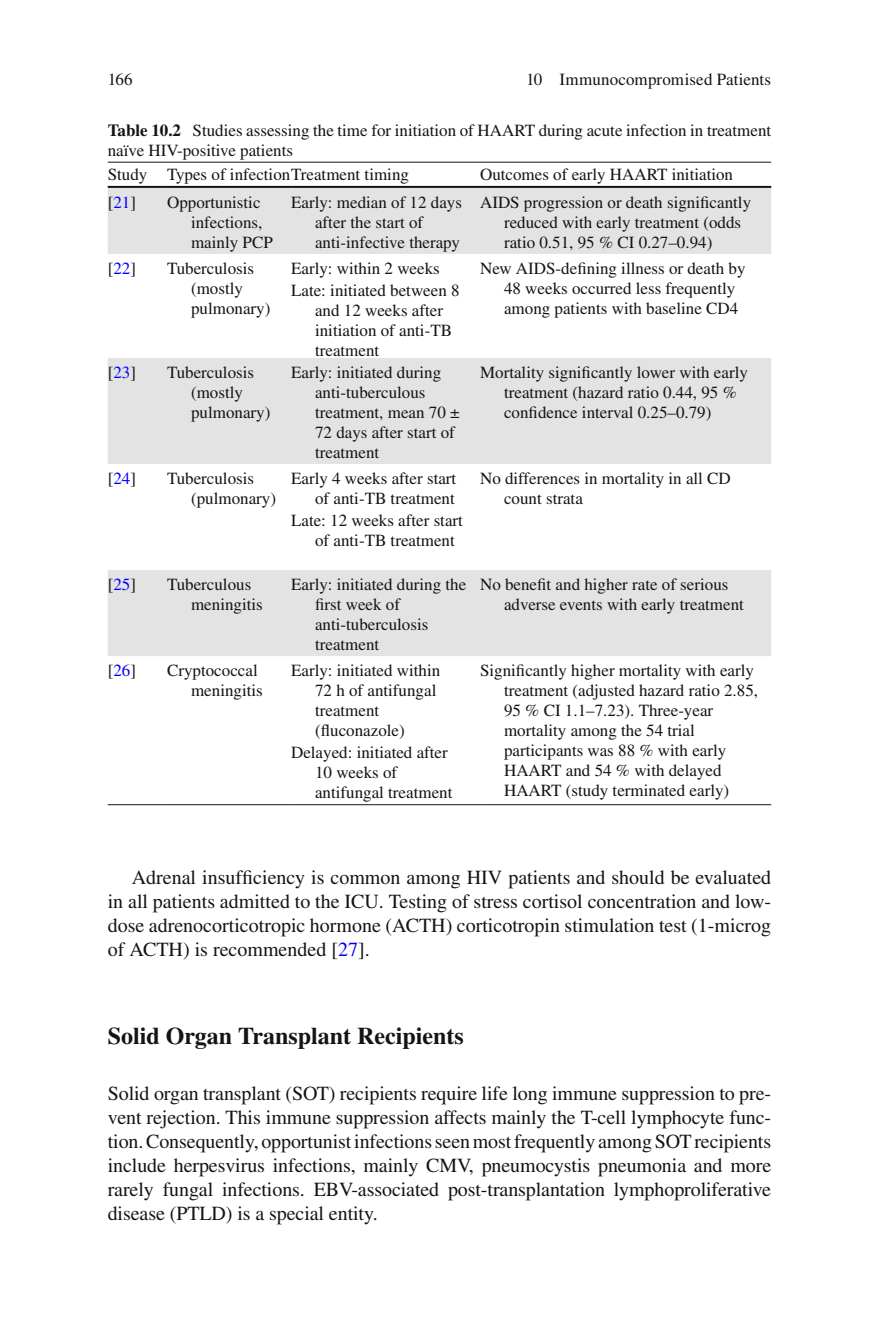
<style>
.page{position:relative;width:879px;height:1333px;background:#fff}
.page>*{position:absolute;margin:0;border:0;box-sizing:border-box;transform-origin:0 0}
.t1{font:700 24px "Times";color:#131413}
.t2{font:20px/24px "Times";letter-spacing:-.005em;color:#131413;text-align:justify}
.t3{font:17px/20px "Times";color:#131413}
.s1{font-weight:700}
.s2{color:#00f}
</style>
<div class="page">
<svg style="left:108px;top:188px;width:663px;height:468px;fill:#e3e3e3"></svg>
<hr style="left:291px;top:804px;width:189px;height:1px;background:#131413">
<hr style="left:167px;top:804px;width:124px;height:1px;background:#131413">
<hr style="left:480px;top:804px;width:291px;height:1px;background:#131413">
<hr style="left:108px;top:804px;width:59px;height:1px;background:#131413">
<hr style="left:167px;top:162px;width:124px;height:1px;background:#131413">
<hr style="left:167px;top:186px;width:124px;height:2px;background:#131413">
<hr style="left:291px;top:162px;width:189px;height:1px;background:#131413">
<hr style="left:291px;top:186px;width:189px;height:2px;background:#131413">
<hr style="left:480px;top:162px;width:291px;height:1px;background:#131413">
<hr style="left:480px;top:186px;width:291px;height:2px;background:#131413">
<hr style="left:108px;top:162px;width:59px;height:1px;background:#131413">
<hr style="left:108px;top:186px;width:59px;height:2px;background:#131413">
<p class="t3" style="left:108px;top:71px;width:26px">166</p>
<p class="t3" style="left:526px;top:71px;width:247px">10 Immunocompromised Patients</p>
<p class="t3" style="left:108px;top:121px;width:665px"><span class="s1">Table 10.2</span> Studies assessing the time for initiation of HAART during acute infection in treatment naïve HIV-positive patients</p>
<p class="t3" style="left:108px;top:166px;width:303px">Study Types of infection Treatment timing</p>
<p class="t3" style="left:480px;top:166px;width:255px">Outcomes of early HAART initiation</p>
<p class="t3" style="left:108px;top:194px;width:30px">[ <span class="s2">21</span> ]</p>
<p class="t3" style="left:191px;top:194px;width:83px;text-indent:-24px">Opportunistic infections, mainly PCP</p>
<p class="t3" style="left:315px;top:194px;width:148px;text-indent:-24px">Early: median of 12 days after the start of anti-infective therapy</p>
<p class="t3" style="left:504px;top:194px;width:249px;text-indent:-24px">AIDS progression or death signi fi cantly reduced with early treatment (odds ratio 0.51, 95 % CI 0.27–0.94)</p>
<p class="t3" style="left:108px;top:260px;width:30px">[ <span class="s2">22</span> ]</p>
<p class="t3" style="left:191px;top:260px;width:81px;text-indent:-24px">Tuberculosis (mostly pulmonary)</p>
<p class="t3" style="left:291px;top:260px;width:150px">Early: within 2 weeks</p>
<p class="t3" style="left:504px;top:260px;width:243px;text-indent:-24px">New AIDS-de fi ning illness or death by<br>48 weeks occurred less frequently among patients with baseline CD4</p>
<p class="t3" style="left:315px;top:282px;width:146px;text-indent:-24px">Late: initiated between 8 and 12 weeks after initiation of anti-TB treatment</p>
<p class="t3" style="left:108px;top:364px;width:30px">[ <span class="s2">23</span> ]</p>
<p class="t3" style="left:191px;top:364px;width:81px;text-indent:-24px">Tuberculosis (mostly pulmonary)</p>
<p class="t3" style="left:315px;top:364px;width:146px;text-indent:-24px">Early: initiated during anti-tuberculous treatment, mean 70 ±<br>72 days after start of treatment</p>
<p class="t3" style="left:504px;top:364px;width:245px;text-indent:-24px">Mortality signi fi cantly lower with early treatment (hazard ratio 0.44, 95 % con fi dence interval 0.25–0.79)</p>
<p class="t3" style="left:108px;top:470px;width:30px">[ <span class="s2">24</span> ]</p>
<p class="t3" style="left:191px;top:470px;width:86px;text-indent:-24px">Tuberculosis (pulmonary)</p>
<p class="t3" style="left:291px;top:470px;width:167px;text-align:right">Early 4 weeks after start of anti-TB treatment</p>
<p class="t3" style="left:504px;top:470px;width:228px;text-indent:-24px">No differences in mortality in all CD count strata</p>
<p class="t3" style="left:315px;top:512px;width:149px;text-indent:-24px">Late: 12 weeks after start of anti-TB treatment</p>
<p class="t3" style="left:108px;top:576px;width:30px">[ <span class="s2">25</span> ]</p>
<p class="t3" style="left:191px;top:576px;width:73px;text-indent:-24px">Tuberculous meningitis</p>
<p class="t3" style="left:315px;top:576px;width:153px;text-indent:-24px">Early: initiated during the fi rst week of anti-tuberculosis treatment</p>
<p class="t3" style="left:504px;top:576px;width:241px;text-indent:-24px">No bene fi t and higher rate of serious adverse events with early treatment</p>
<p class="t3" style="left:108px;top:662px;width:30px">[ <span class="s2">26</span> ]</p>
<p class="t3" style="left:191px;top:662px;width:73px;text-indent:-24px">Cryptococcal meningitis</p>
<p class="t3" style="left:315px;top:662px;width:127px;text-indent:-24px">Early: initiated within<br>72 h of antifungal treatment<br>( fl uconazole)</p>
<p class="t3" style="left:504px;top:662px;width:255px;text-indent:-24px">Signi fi cantly higher mortality with early treatment (adjusted hazard ratio 2.85, 95 % CI 1.1–7.23). Three-year mortality among the 54 trial participants was 88 % with early HAART and 54 % with delayed HAART (study terminated early)</p>
<p class="t3" style="left:315px;top:744px;width:139px;text-indent:-24px">Delayed: initiated after<br>10 weeks of antifungal treatment</p>
<p class="t2" style="left:108px;top:867px;width:665px;text-indent:24px">Adrenal insuf fi ciency is common among HIV patients and should be evaluated in all patients admitted to the ICU. Testing of stress cortisol concentration and low&shy;dose adrenocorticotropic hormone (ACTH) corticotropin stimulation test (1-microg of ACTH) is recommended [ <span class="s2">27</span> ] .</p>
<h1 class="t1" style="left:108px;top:1027px;width:358px">Solid Organ Transplant Recipients</h1>
<p class="t2" style="left:108px;top:1083px;width:665px">Solid organ transplant (SOT) recipients require life long immune suppression to pre&shy;vent rejection. This immune suppression affects mainly the T-cell lymphocyte func&shy;tion. Consequently, opportunist infections seen most frequently among SOT recipients include herpesvirus infections, mainly CMV, pneumocystis pneumonia and more rarely fungal infections. EBV-associated post-transplantation lymphoproliferative disease (PTLD) is a special entity.</p>
</div>
